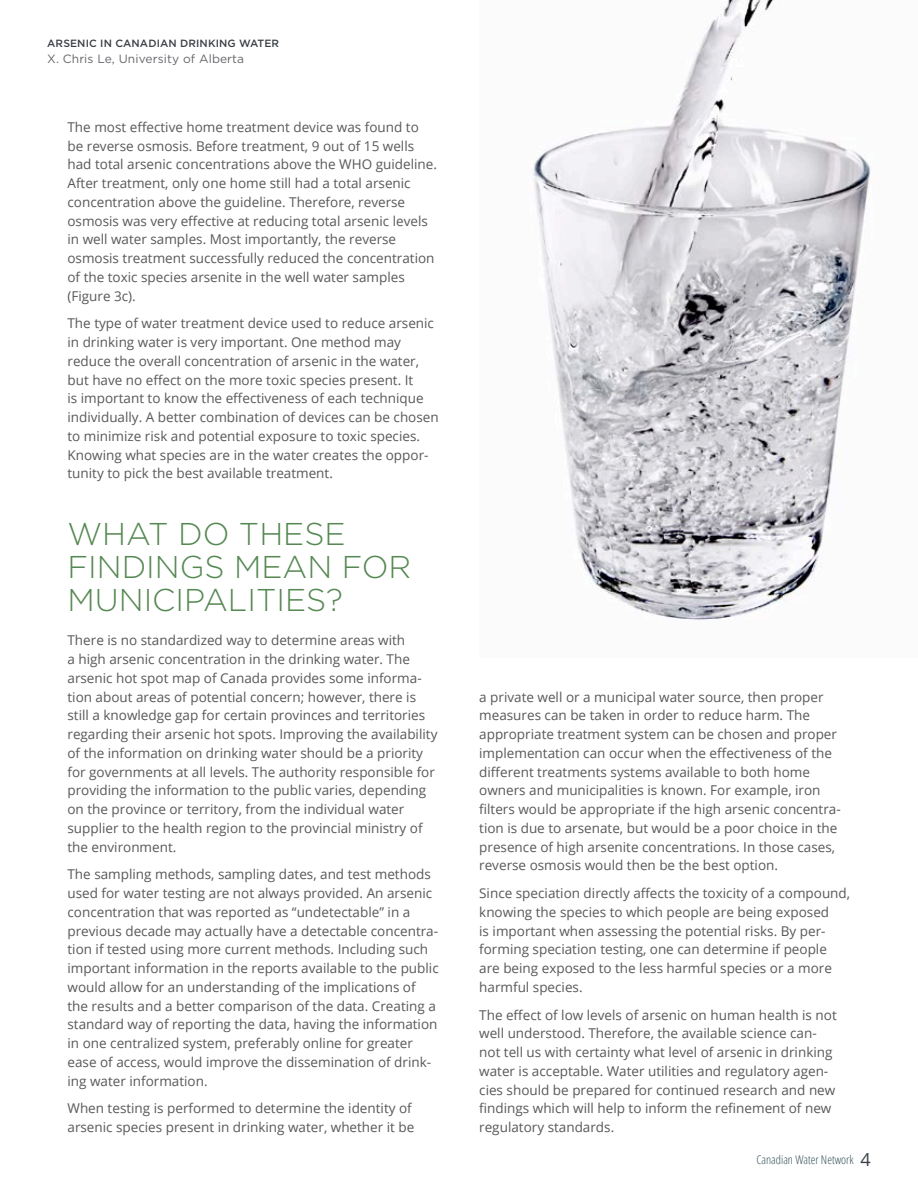
<style>
.page{position:relative;width:918px;height:1188px;background:#fff}
.page>*{position:absolute;margin:0;border:0;box-sizing:border-box;transform-origin:0 0}
.t1{font:300 31.5px/33px "Gotham";color:#558852}
.t2{font:13.5px/18.8px "Open Sans";color:#58585a}
.t3{font:12px "Gotham";letter-spacing:.01em;color:#66666b}
.t4{font:300 condensed 12px "Open Sans";color:#345159}
.t5{font:500 10.5px "Gotham";letter-spacing:.01em;color:#3b4046}
.s1{font-weight:400;font-stretch:normal;font-size:18px;color:#3b4046}
</style>
<div class="page">
<img style="left:532px;top:0;width:339px;height:620px">
<p class="t5" style="left:47px;top:36px;width:233px">ARSENIC IN CANADIAN DRINKING WATER</p>
<p class="t3" style="left:47px;top:51px;width:198px">X. Chris Le, University of Alberta</p>
<p class="t2" style="left:68px;top:117px;width:371px">The most effective home treatment device was found to be reverse osmosis. Before treatment, 9 out of 15 wells had total arsenic concentrations above the WHO guideline.<br>After treatment, only one home still had a total arsenic concentration above the guideline. Therefore, reverse osmosis was very effective at reducing total arsenic levels in well water samples. Most importantly, the reverse osmosis treatment successfully reduced the concentration of the toxic species arsenite in the well water samples (Figure 3c).</p>
<p class="t2" style="left:68px;top:314px;width:373px">The type of water treatment device used to reduce arsenic in drinking water is very important. One method may reduce the overall concentration of arsenic in the water, but have no effect on the more toxic species present. It<br>is important to know the effectiveness of each technique individually. A better combination of devices can be chosen to minimize risk and potential exposure to toxic species.<br>Knowing what species are in the water creates the oppor&shy;tunity to pick the best available treatment.</p>
<h1 class="t1" style="left:68px;top:517px;width:345px">WHAT DO THESE<br>FINDINGS MEAN FOR<br>MUNICIPALITIES?</h1>
<p class="t2" style="left:68px;top:631px;width:371px">There is no standardized way to determine areas with<br>a high arsenic concentration in the drinking water. The arsenic hot spot map of Canada provides some informa&shy;tion about areas of potential concern; however, there is still a knowledge gap for certain provinces and territories regarding their arsenic hot spots. Improving the availability of the information on drinking water should be a priority for governments at all levels. The authority responsible for providing the information to the public varies, depending on the province or territory, from the individual water supplier to the health region to the provincial ministry of the environment.</p>
<p class="t2" style="left:68px;top:865px;width:373px">The sampling methods, sampling dates, and test methods used for water testing are not always provided. An arsenic concentration that was reported as “undetectable” in a previous decade may actually have a detectable concentra&shy;tion if tested using more current methods. Including such important information in the reports available to the public would allow for an understanding of the implications of the results and a better comparison of the data. Creating a standard way of reporting the data, having the information in one centralized system, preferably online for greater ease of access, would improve the dissemination of drink&shy;ing water information.</p>
<p class="t2" style="left:68px;top:1099px;width:348px">When testing is performed to determine the identity of arsenic species present in drinking water, whether it be</p>
<p class="t2" style="left:479px;top:687px;width:363px">a private well or a municipal water source, then proper measures can be taken in order to reduce harm. The appropriate treatment system can be chosen and proper implementation can occur when the effectiveness of the different treatments systems available to both home owners and municipalities is known. For example, iron filters would be appropriate if the high arsenic concentra&shy;tion is due to arsenate, but would be a poor choice in the presence of high arsenite concentrations. In those cases, reverse osmosis would then be the best option.</p>
<p class="t2" style="left:479px;top:883px;width:372px">Since speciation directly affects the toxicity of a compound, knowing the species to which people are being exposed<br>is important when assessing the potential risks. By per&shy;forming speciation testing, one can determine if people are being exposed to the less harmful species or a more harmful species.</p>
<p class="t2" style="left:479px;top:1005px;width:359px">The effect of low levels of arsenic on human health is not well understood. Therefore, the available science can&shy;not tell us with certainty what level of arsenic in drinking water is acceptable. Water utilities and regulatory agen&shy;cies should be prepared for continued research and new findings which will help to inform the refinement of new regulatory standards.</p>
<p class="t4" style="left:757px;top:1152px;width:116px">Canadian Water Network <span class="s1">4</span></p>
</div>
